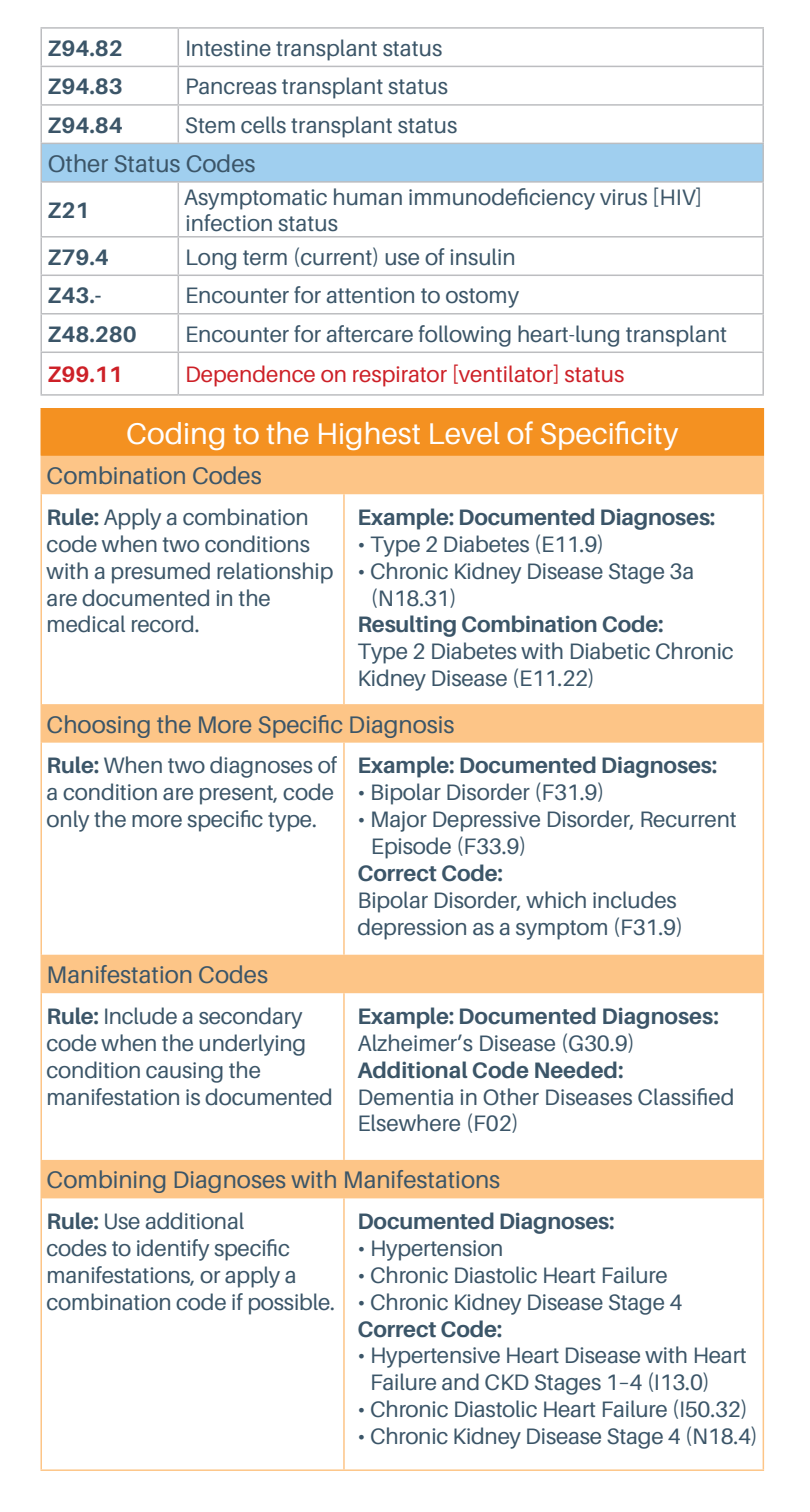
<style>
.page{position:relative;width:810px;height:1512px;background:#fff}
.page>*{position:absolute;margin:0;border:0;box-sizing:border-box;transform-origin:0 0}
.t1{font:30px "Aileron";color:#fff}
.t2{font:24px "Aileron";color:#3b5568}
.t3{font:22.5px/27px "Aileron";letter-spacing:-.005em;color:#3b5568}
.t4{font:700 22.5px/27px "Aileron";letter-spacing:-.01em;color:#3b5568}
.t5{font:22.5px "Aileron";color:#cd2027}
.t6{font:700 22.5px "Aileron";color:#cd2027}
.s1{font-weight:700}
.s2{font-weight:400}
</style>
<div class="page">
<div style="left:41px;top:143px;width:722px;height:39px;background:#a0cfef"></div>
<hr style="left:40px;top:29px;width:2px;height:37px;background:#bcbdc0">
<hr style="left:40px;top:27px;width:138px;height:2px;background:#bcbdc0">
<hr style="left:178px;top:27px;width:586px;height:2px;background:#bcbdc0">
<hr style="left:178px;top:29px;width:1px;height:37px;background:#bcbdc0">
<hr style="left:762px;top:29px;width:2px;height:37px;background:#bcbdc0">
<hr style="left:40px;top:67px;width:2px;height:37px;background:#bcbdc0">
<hr style="left:40px;top:66px;width:138px;height:1px;background:#bcbdc0">
<hr style="left:178px;top:66px;width:586px;height:1px;background:#bcbdc0">
<hr style="left:178px;top:67px;width:1px;height:37px;background:#bcbdc0">
<hr style="left:762px;top:67px;width:2px;height:37px;background:#bcbdc0">
<hr style="left:40px;top:106px;width:2px;height:37px;background:#bcbdc0">
<hr style="left:40px;top:104px;width:138px;height:2px;background:#bcbdc0">
<hr style="left:178px;top:104px;width:586px;height:2px;background:#bcbdc0">
<hr style="left:178px;top:106px;width:1px;height:37px;background:#bcbdc0">
<hr style="left:762px;top:106px;width:2px;height:37px;background:#bcbdc0">
<hr style="left:40px;top:144px;width:2px;height:37px;background:#bcbdc0">
<hr style="left:40px;top:143px;width:138px;height:1px;background:#bcbdc0">
<hr style="left:178px;top:143px;width:586px;height:1px;background:#bcbdc0">
<hr style="left:762px;top:144px;width:2px;height:37px;background:#bcbdc0">
<hr style="left:40px;top:183px;width:2px;height:53px;background:#bcbdc0">
<hr style="left:40px;top:181px;width:138px;height:2px;background:#bcbdc0">
<hr style="left:178px;top:181px;width:586px;height:2px;background:#bcbdc0">
<hr style="left:178px;top:183px;width:1px;height:53px;background:#bcbdc0">
<hr style="left:762px;top:183px;width:2px;height:53px;background:#bcbdc0">
<hr style="left:40px;top:238px;width:2px;height:37px;background:#bcbdc0">
<hr style="left:40px;top:236px;width:138px;height:2px;background:#bcbdc0">
<hr style="left:178px;top:236px;width:586px;height:2px;background:#bcbdc0">
<hr style="left:178px;top:238px;width:1px;height:37px;background:#bcbdc0">
<hr style="left:762px;top:238px;width:2px;height:37px;background:#bcbdc0">
<hr style="left:40px;top:276px;width:2px;height:37px;background:#bcbdc0">
<hr style="left:40px;top:275px;width:138px;height:1px;background:#bcbdc0">
<hr style="left:178px;top:275px;width:586px;height:1px;background:#bcbdc0">
<hr style="left:178px;top:276px;width:1px;height:37px;background:#bcbdc0">
<hr style="left:762px;top:276px;width:2px;height:37px;background:#bcbdc0">
<hr style="left:40px;top:315px;width:2px;height:37px;background:#bcbdc0">
<hr style="left:40px;top:313px;width:138px;height:2px;background:#bcbdc0">
<hr style="left:178px;top:313px;width:586px;height:2px;background:#bcbdc0">
<hr style="left:178px;top:315px;width:1px;height:37px;background:#bcbdc0">
<hr style="left:762px;top:315px;width:2px;height:37px;background:#bcbdc0">
<hr style="left:40px;top:353px;width:2px;height:41px;background:#bcbdc0">
<hr style="left:40px;top:352px;width:138px;height:1px;background:#bcbdc0">
<hr style="left:178px;top:352px;width:586px;height:1px;background:#bcbdc0">
<hr style="left:178px;top:353px;width:1px;height:41px;background:#bcbdc0">
<hr style="left:762px;top:353px;width:2px;height:41px;background:#bcbdc0">
<hr style="left:40px;top:394px;width:138px;height:2px;background:#bcbdc0">
<hr style="left:178px;top:394px;width:586px;height:2px;background:#bcbdc0">
<div style="left:41px;top:409px;width:722px;height:47px;background:#f49121"></div>
<svg style="left:42px;top:456px;width:721px;height:742px"></svg>
<hr style="left:40px;top:408px;width:304px;height:2px;background:#f49121">
<hr style="left:40px;top:410px;width:2px;height:46px;background:#f49121">
<hr style="left:344px;top:408px;width:420px;height:2px;background:#f49121">
<hr style="left:763px;top:410px;width:1px;height:46px;background:#f49121">
<hr style="left:40px;top:494px;width:2px;height:210px;background:#fdc587">
<hr style="left:343px;top:494px;width:2px;height:210px;background:#fdc587">
<hr style="left:763px;top:494px;width:1px;height:210px;background:#fdc587">
<hr style="left:40px;top:743px;width:2px;height:212px;background:#fdc587">
<hr style="left:343px;top:743px;width:2px;height:212px;background:#fdc587">
<hr style="left:763px;top:743px;width:1px;height:212px;background:#fdc587">
<hr style="left:40px;top:993px;width:2px;height:167px;background:#fdc587">
<hr style="left:343px;top:993px;width:2px;height:167px;background:#fdc587">
<hr style="left:763px;top:993px;width:1px;height:167px;background:#fdc587">
<hr style="left:40px;top:1198px;width:2px;height:271px;background:#fdc587">
<hr style="left:343px;top:1198px;width:2px;height:271px;background:#fdc587">
<hr style="left:763px;top:1198px;width:1px;height:271px;background:#fdc587">
<hr style="left:40px;top:1469px;width:304px;height:2px;background:#fdc587">
<hr style="left:344px;top:1469px;width:420px;height:2px;background:#fdc587">
<hr style="left:40px;top:456px;width:2px;height:38px;background:#fdc587">
<hr style="left:763px;top:456px;width:1px;height:38px;background:#fdc587">
<hr style="left:40px;top:955px;width:2px;height:38px;background:#fdc587">
<hr style="left:763px;top:955px;width:1px;height:38px;background:#fdc587">
<hr style="left:40px;top:1160px;width:2px;height:38px;background:#fdc587">
<hr style="left:763px;top:1160px;width:1px;height:38px;background:#fdc587">
<hr style="left:40px;top:704px;width:2px;height:39px;background:#fdc587">
<hr style="left:763px;top:704px;width:1px;height:39px;background:#fdc587">
<p class="t4" style="left:47px;top:35px;width:77px">Z94.82</p>
<p class="t3" style="left:185px;top:35px;width:259px">Intestine transplant status</p>
<p class="t4" style="left:47px;top:73px;width:77px">Z94.83</p>
<p class="t3" style="left:185px;top:73px;width:264px">Pancreas transplant status</p>
<p class="t4" style="left:47px;top:112px;width:77px">Z94.84</p>
<p class="t3" style="left:185px;top:112px;width:274px">Stem cells transplant status</p>
<p class="t2" style="left:48px;top:150px;width:209px">Other Status Codes</p>
<p class="t4" style="left:47px;top:197px;width:43px">Z21</p>
<p class="t3" style="left:184px;top:183px;width:520px">Asymptomatic human immunodeficiency virus [HIV] infection status</p>
<p class="t4" style="left:47px;top:243px;width:63px">Z79.4</p>
<p class="t3" style="left:185px;top:244px;width:332px">Long term (current) use of insulin</p>
<p class="t4" style="left:47px;top:282px;width:56px">Z43.-</p>
<p class="t3" style="left:185px;top:282px;width:336px">Encounter for attention to ostomy</p>
<p class="t4" style="left:47px;top:320px;width:91px">Z48.280</p>
<p class="t3" style="left:185px;top:321px;width:544px">Encounter for aftercare following heart-lung transplant</p>
<p class="t6" style="left:47px;top:362px;width:77px">Z99.11</p>
<p class="t5" style="left:185px;top:362px;width:441px">Dependence on respirator [ventilator] status</p>
<p class="t1" style="left:126px;top:417px;width:554px">Coding to the Highest Level of Specificity</p>
<p class="t2" style="left:47px;top:463px;width:217px">Combination Codes</p>
<p class="t3" style="left:47px;top:504px;width:288px"><span class="s1">Rule:</span> Apply a combination code when two conditions with a presumed relationship are documented in the medical record.</p>
<p class="t4" style="left:357px;top:504px;width:359px">Example: Documented Diagnoses:</p>
<p class="t3" style="left:357px;top:531px;width:248px">• Type 2 Diabetes (E11.9)</p>
<p class="t3" style="left:371px;top:558px;width:325px;text-indent:-14px">• Chronic Kidney Disease Stage 3a (N18.31)</p>
<p class="t3" style="left:357px;top:611px;width:378px"><span class="s1">Resulting Combination Code:<br></span>Type 2 Diabetes with Diabetic Chronic<br>Kidney Disease (E11.22)</p>
<p class="t2" style="left:47px;top:711px;width:409px">Choosing the More Specific Diagnosis</p>
<p class="t3" style="left:47px;top:752px;width:292px"><span class="s1">Rule:</span> When two diagnoses of a condition are present, code only the more specific type.</p>
<p class="t4" style="left:357px;top:752px;width:361px">Example: Documented Diagnoses:</p>
<p class="t3" style="left:357px;top:779px;width:249px">• Bipolar Disorder (F31.9)</p>
<p class="t3" style="left:371px;top:806px;width:367px;text-indent:-14px">• Major Depressive Disorder, Recurrent<br>Episode (F33.9)</p>
<p class="t3" style="left:357px;top:860px;width:327px"><span class="s1">Correct Code:<br></span>Bipolar Disorder, which includes depression as a symptom (F31.9)</p>
<p class="t2" style="left:47px;top:962px;width:223px">Manifestation Codes</p>
<p class="t3" style="left:47px;top:1003px;width:288px"><span class="s1">Rule:</span> Include a secondary code when the underlying condition causing the manifestation is documented</p>
<p class="t4" style="left:357px;top:1003px;width:363px">Example: Documented Diagnoses:<br><span class="s2">Alzheimer’s Disease (G30.9)</span></p>
<p class="t3" style="left:357px;top:1057px;width:379px"><span class="s1">Additional Code Needed:<br></span>Dementia in Other Diseases Classified<br>Elsewhere (F02)</p>
<p class="t2" style="left:47px;top:1167px;width:455px">Combining Diagnoses with Manifestations</p>
<p class="t3" style="left:47px;top:1208px;width:290px"><span class="s1">Rule:</span> Use additional<br>codes to identify specific manifestations, or apply a combination code if possible.</p>
<p class="t4" style="left:357px;top:1208px;width:259px">Documented Diagnoses:</p>
<p class="t3" style="left:357px;top:1235px;width:148px">• Hypertension</p>
<p class="t3" style="left:357px;top:1262px;width:312px">• Chronic Diastolic Heart Failure</p>
<p class="t3" style="left:357px;top:1289px;width:327px">• Chronic Kidney Disease Stage 4</p>
<p class="t4" style="left:357px;top:1315px;width:146px">Correct Code:</p>
<p class="t3" style="left:370px;top:1342px;width:378px;text-indent:-13px">• Hypertensive Heart Disease with Heart<br>Failure and CKD Stages 1–4 (I13.0)</p>
<p class="t3" style="left:357px;top:1396px;width:392px">• Chronic Diastolic Heart Failure (I50.32)</p>
<p class="t3" style="left:357px;top:1423px;width:402px">• Chronic Kidney Disease Stage 4 (N18.4)</p>
</div>
